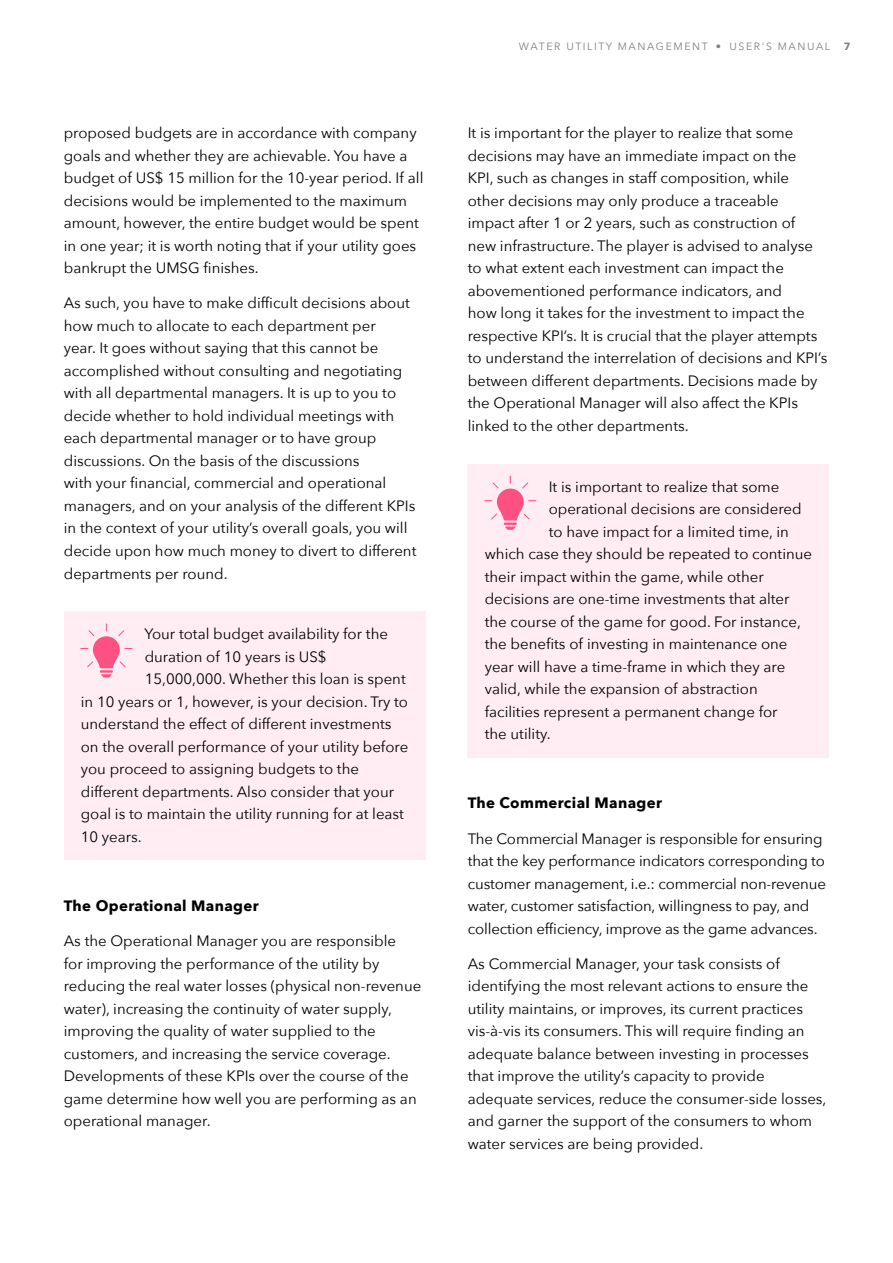
<style>
.page{position:relative;width:893px;height:1263px;background:#fff}
.page>*{position:absolute;margin:0;border:0;box-sizing:border-box;transform-origin:0 0}
.t1{font:15px/22.5px "Avenir Next";color:#000}
.t2{font:700 15px "Avenir Next";letter-spacing:.025em;color:#000}
.t3{font:10.5px "Avenir Next";letter-spacing:.15em;color:#808080}
.t4{font:700 10.5px "Avenir Next";color:#808080}
</style>
<div class="page">
<div style="left:64px;top:611px;width:361px;height:249px;background:#ffedf3"></div>
<svg style="left:81px;top:624px;width:51px;height:53px"></svg>
<div style="left:468px;top:464px;width:361px;height:293px;background:#ffedf3"></div>
<svg style="left:485px;top:476px;width:51px;height:54px"></svg>
<p class="t1" style="left:64px;top:121px;width:361px">proposed budgets are in accordance with company goals and whether they are achievable. You have a budget of US$ 15 million for the 10-year period. If all decisions would be implemented to the maximum amount, however, the entire budget would be spent in one year; it is worth noting that if your utility goes bankrupt the UMSG finishes.</p>
<p class="t1" style="left:64px;top:291px;width:354px">As such, you have to make difficult decisions about how much to allocate to each department per<br>year. It goes without saying that this cannot be accomplished without consulting and negotiating with all departmental managers. It is up to you to decide whether to hold individual meetings with each departmental manager or to have group discussions. On the basis of the discussions<br>with your financial, commercial and operational managers, and on your analysis of the different KPIs in the context of your utility’s overall goals, you will decide upon how much money to divert to different departments per round.</p>
<p class="t1" style="left:144px;top:622px;width:245px">Your total budget availability for the</p>
<p class="t1" style="left:145px;top:645px;width:183px">duration of 10 years is US$</p>
<p class="t1" style="left:145px;top:667px;width:263px">15,000,000. Whether this loan is spent</p>
<p class="t1" style="left:81px;top:690px;width:329px">in 10 years or 1, however, is your decision. Try to</p>
<p class="t1" style="left:81px;top:712px;width:312px">understand the effect of different investments</p>
<p class="t1" style="left:81px;top:735px;width:329px">on the overall performance of your utility before</p>
<p class="t1" style="left:81px;top:757px;width:280px">you proceed to assigning budgets to the</p>
<p class="t1" style="left:81px;top:780px;width:315px">different departments. Also consider that your</p>
<p class="t1" style="left:81px;top:802px;width:325px">goal is to maintain the utility running for at least</p>
<p class="t1" style="left:81px;top:825px;width:62px">10 years.</p>
<p class="t2" style="left:64px;top:893px;width:196px">The Operational Manager</p>
<p class="t1" style="left:64px;top:929px;width:359px">As the Operational Manager you are responsible<br>for improving the performance of the utility by reducing the real water losses (physical non-revenue water), increasing the continuity of water supply, improving the quality of water supplied to the customers, and increasing the service coverage.<br>Developments of these KPIs over the course of the game determine how well you are performing as an operational manager.</p>
<p class="t3" style="left:519px;top:37px;width:313px">WATER UTILITY MANAGEMENT • USER'S MANUAL</p>
<p class="t4" style="left:844px;top:37px;width:8px">7</p>
<p class="t1" style="left:468px;top:121px;width:361px">It is important for the player to realize that some decisions may have an immediate impact on the<br>KPI, such as changes in staff composition, while other decisions may only produce a traceable impact after 1 or 2 years, such as construction of new infrastructure. The player is advised to analyse to what extent each investment can impact the abovementioned performance indicators, and<br>how long it takes for the investment to impact the respective KPI’s. It is crucial that the player attempts to understand the interrelation of decisions and KPI’s between different departments. Decisions made by the Operational Manager will also affect the KPIs linked to the other departments.</p>
<p class="t1" style="left:549px;top:474px;width:232px">It is important to realize that some</p>
<p class="t1" style="left:549px;top:497px;width:255px">operational decisions are considered</p>
<p class="t1" style="left:549px;top:519px;width:242px">to have impact for a limited time, in</p>
<p class="t1" style="left:485px;top:542px;width:329px">which case they should be repeated to continue</p>
<p class="t1" style="left:485px;top:564px;width:280px">their impact within the game, while other</p>
<p class="t1" style="left:485px;top:587px;width:306px">decisions are one-time investments that alter</p>
<p class="t1" style="left:485px;top:609px;width:318px">the course of the game for good. For instance,</p>
<p class="t1" style="left:485px;top:632px;width:304px">the benefits of investing in maintenance one</p>
<p class="t1" style="left:485px;top:654px;width:302px">year will have a time-frame in which they are</p>
<p class="t1" style="left:485px;top:677px;width:275px">valid, while the expansion of abstraction</p>
<p class="t1" style="left:485px;top:699px;width:294px">facilities represent a permanent change for</p>
<p class="t1" style="left:485px;top:722px;width:68px">the utility.</p>
<p class="t2" style="left:468px;top:790px;width:196px">The Commercial Manager</p>
<p class="t1" style="left:468px;top:826px;width:360px">The Commercial Manager is responsible for ensuring that the key performance indicators corresponding to customer management, i.e.: commercial non-revenue water, customer satisfaction, willingness to pay, and collection efficiency, improve as the game advances.</p>
<p class="t1" style="left:468px;top:952px;width:360px">As Commercial Manager, your task consists of identifying the most relevant actions to ensure the utility maintains, or improves, its current practices vis-à-vis its consumers. This will require finding an adequate balance between investing in processes that improve the utility’s capacity to provide adequate services, reduce the consumer-side losses, and garner the support of the consumers to whom water services are being provided.</p>
</div>
